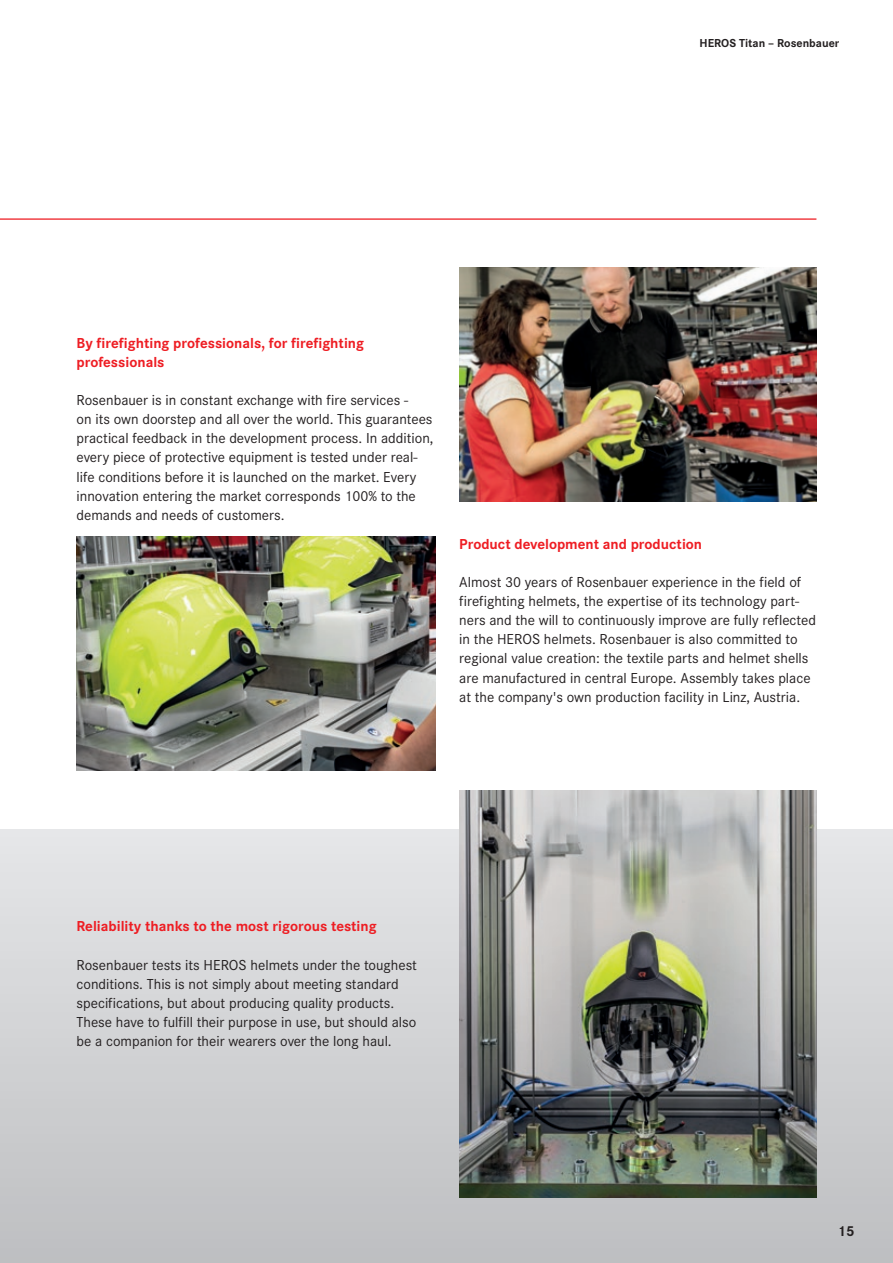
<style>
.page{position:relative;width:893px;height:1263px;background:#fff}
.page>*{position:absolute;margin:0;border:0;box-sizing:border-box;transform-origin:0 0}
.t1{font:15px/19.2px "Corporate S";color:#231f20}
.t2{font:700 15px/19.2px "Corporate S";color:#ee1d23}
.t3{font:700 15px "Corporate S";color:#231f20}
.t4{font:700 12px "Corporate S";color:#231f20}
</style>
<div class="page">
<div style="left:0;top:829px;width:893px;height:434px;background:linear-gradient(to bottom,#e6e7e9,#bcbec0)"></div>
<hr style="left:0;top:218px;width:816px;height:2px;background:#ee1d23">
<img style="left:459px;top:268px;width:357px;height:233px">
<img style="left:459px;top:791px;width:357px;height:406px">
<img style="left:77px;top:537px;width:358px;height:234px">
<p class="t4" style="left:700px;top:36px;width:141px">HEROS Titan – Rosenbauer</p>
<p class="t2" style="left:77px;top:333px;width:289px">By firefighting professionals, for firefighting professionals</p>
<p class="t1" style="left:77px;top:391px;width:358px">Rosenbauer is in constant exchange with fire services -<br>on its own doorstep and all over the world. This guarantees practical feedback in the development process. In addition, every piece of protective equipment is tested under real&shy;life conditions before it is launched on the market. Every innovation entering the market corresponds 100% to the demands and needs of customers.</p>
<p class="t2" style="left:459px;top:534px;width:244px">Product development and production</p>
<p class="t1" style="left:459px;top:572px;width:358px">Almost 30 years of Rosenbauer experience in the field of firefighting helmets, the expertise of its technology part&shy;ners and the will to continuously improve are fully reflected in the HEROS helmets. Rosenbauer is also committed to regional value creation: the textile parts and helmet shells are manufactured in central Europe. Assembly takes place at the company's own production facility in Linz, Austria.</p>
<p class="t2" style="left:77px;top:917px;width:302px">Reliability thanks to the most rigorous testing</p>
<p class="t1" style="left:77px;top:955px;width:342px">Rosenbauer tests its HEROS helmets under the toughest conditions. This is not simply about meeting standard specifications, but about producing quality products.<br>These have to fulfill their purpose in use, but should also be a companion for their wearers over the long haul.</p>
<p class="t3" style="left:838px;top:1222px;width:19px">15</p>
</div>
